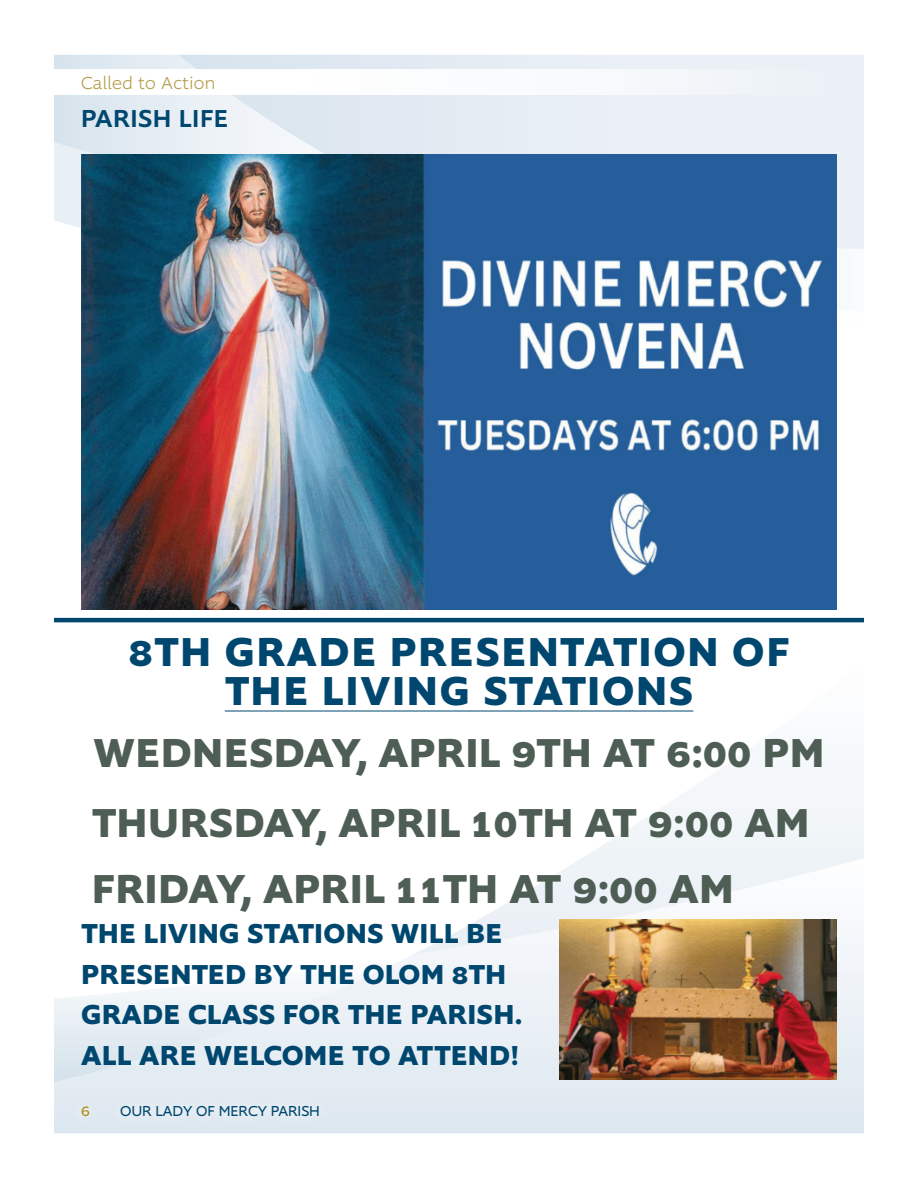
<style>
.page{position:relative;width:918px;height:1188px;background:#fff}
.page>*{position:absolute;margin:0;border:0;box-sizing:border-box;transform-origin:0 0}
.body{font:700 42px "Supra";letter-spacing:.01em;color:#4f5e55}
.page_header{font:700 42px/39px "Supra";letter-spacing:.04em;color:#00476f;text-align:center}
.page_header-2{font:700 42px "Supra";letter-spacing:.01em;color:#4f5e55}
.body-2{font:700 28.5px/40.5px "Supra";letter-spacing:.01em;color:#00476f}
.body-3{font:500 25.5px "Supra";letter-spacing:.02em;color:#00476f}
.called_to{font:300 18px "Supra";letter-spacing:.03em;color:#b69d4e}
.page_numbers{font:15.75px "Supra";color:#b18c11}
.page_numbers-2{font:15px "Supra";color:#00476f}
</style>
<div class="page">
<svg style="left:54px;top:955px;width:810px;height:178px;background:#e4ebf3"></svg>
<svg style="left:54px;top:955px;width:359px;height:127px"></svg>
<svg style="left:413px;top:710px;width:451px;height:245px"></svg>
<svg style="left:54px;top:55px;width:124px;height:169px;background:#dfe8f0"></svg>
<svg style="left:178px;top:55px;width:686px;height:194px;background:#e4ebf3"></svg>
<div style="left:0;top:69px;width:918px;height:26px;background:#fff"></div>
<div style="left:73px;top:1097px;width:255px;height:28px;background:#e2eaf1"></div>
<hr style="left:54px;top:618px;width:810px;height:4px;background:#00476f">
<hr style="left:225px;top:711px;width:468px;height:1px;background:#00476f">
<img style="left:559px;top:919px;width:278px;height:161px">
<img style="left:81px;top:155px;width:756px;height:454px">
<p class="called_to" style="left:81px;top:71px;width:136px">Called to Action</p>
<p class="body-3" style="left:81px;top:101px;width:149px">PARISH LIFE</p>
<p class="page_header" style="left:128px;top:632px;width:662px">8TH GRADE PRESENTATION OF<br>THE LIVING STATIONS</p>
<p class="page_header-2" style="left:94px;top:723px;width:732px">WEDNESDAY, APRIL 9TH AT 6:00 PM</p>
<p class="body" style="left:92px;top:793px;width:719px">THURSDAY, APRIL 10TH AT 9:00 AM</p>
<p class="body" style="left:92px;top:858px;width:644px">FRIDAY, APRIL 11TH AT 9:00 AM</p>
<p class="body-2" style="left:81px;top:913px;width:443px">THE LIVING STATIONS WILL BE<br>PRESENTED BY THE OLOM 8TH<br>GRADE CLASS FOR THE PARISH.<br>ALL ARE WELCOME TO ATTEND!</p>
<p class="page_numbers" style="left:81px;top:1101px;width:10px">6</p>
<p class="page_numbers-2" style="left:120px;top:1101px;width:201px">OUR LADY OF MERCY PARISH</p>
</div>
